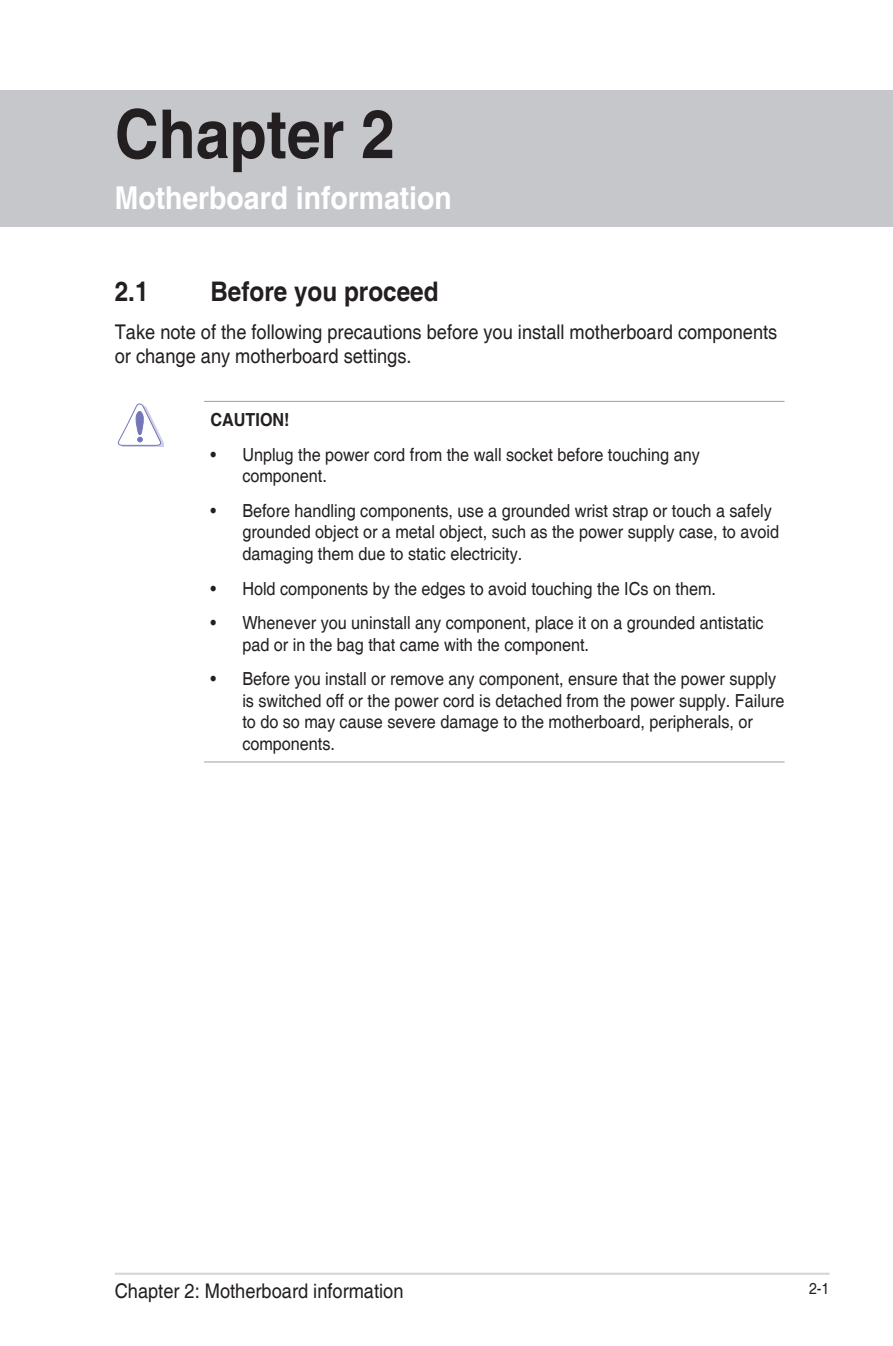
<style>
.page{position:relative;width:893px;height:1346px;background:#fff}
.page>*{position:absolute;margin:0;border:0;box-sizing:border-box;transform-origin:0 0}
.t1{font:700 67.5px "Helvetica";color:#231f20;scale:.9 1}
.t2{font:700 31.5px "Helvetica";color:#fff;scale:.9 1}
.t3{font:700 27px "Helvetica";color:#231f20;scale:.9 1}
.t4{font:20.25px/24.3px "Helvetica";color:#231f20;scale:.9 1}
.t5{font:18px/21.6px "Helvetica";color:#231f20;scale:.9 1}
.t6{font:700 18px "Helvetica";color:#231f20;scale:.9 1}
.t7{font:15.75px "Helvetica";color:#231f20;scale:.9 1}
</style>
<div class="page">
<hr style="left:115px;top:1272px;width:714px;height:3px;background:#d8d8d8">
<div style="left:0;top:90px;width:893px;height:137px;background:#c5c7cb"></div>
<hr style="left:204px;top:401px;width:580px;height:1px;background:#a8a9ad">
<hr style="left:204px;top:761px;width:580px;height:1px;background:#a8a9ad">
<svg style="left:117px;top:403px;width:47px;height:44px"></svg>
<h1 class="t1" style="left:115px;top:93px;width:313px">Chapter 2</h1>
<h2 class="t2" style="left:115px;top:178px;width:376px">Motherboard information</h2>
<h3 class="t3" style="left:115px;top:275px;width:39px">2.1</h3>
<h3 class="t3" style="left:210px;top:275px;width:255px">Before you proceed</h3>
<p class="t4" style="left:115px;top:320px;width:738px">Take note of the following precautions before you install motherboard components or change any motherboard settings.</p>
<p class="t6" style="left:210px;top:409px;width:89px">CAUTION!</p>
<p class="t5" style="left:242px;top:444px;width:510px;text-indent:-32px">• Unplug the power cord from the wall socket before touching any component.</p>
<p class="t5" style="left:242px;top:500px;width:598px;text-indent:-32px">• Before handling components, use a grounded wrist strap or touch a safely grounded object or a metal object, such as the power supply case, to avoid damaging them due to static electricity.</p>
<p class="t5" style="left:210px;top:578px;width:563px">• Hold components by the edges to avoid touching the ICs on them.</p>
<p class="t5" style="left:242px;top:612px;width:581px;text-indent:-32px">• Whenever you uninstall any component, place it on a grounded antistatic pad or in the bag that came with the component.</p>
<p class="t5" style="left:242px;top:668px;width:604px;text-indent:-32px">• Before you install or remove any component, ensure that the power supply is switched off or the power cord is detached from the power supply. Failure to do so may cause severe damage to the motherboard, peripherals, or components.</p>
<p class="t4" style="left:115px;top:1279px;width:322px">Chapter 2: Motherboard information</p>
<p class="t7" style="left:809px;top:1279px;width:24px">2-1</p>
</div>
